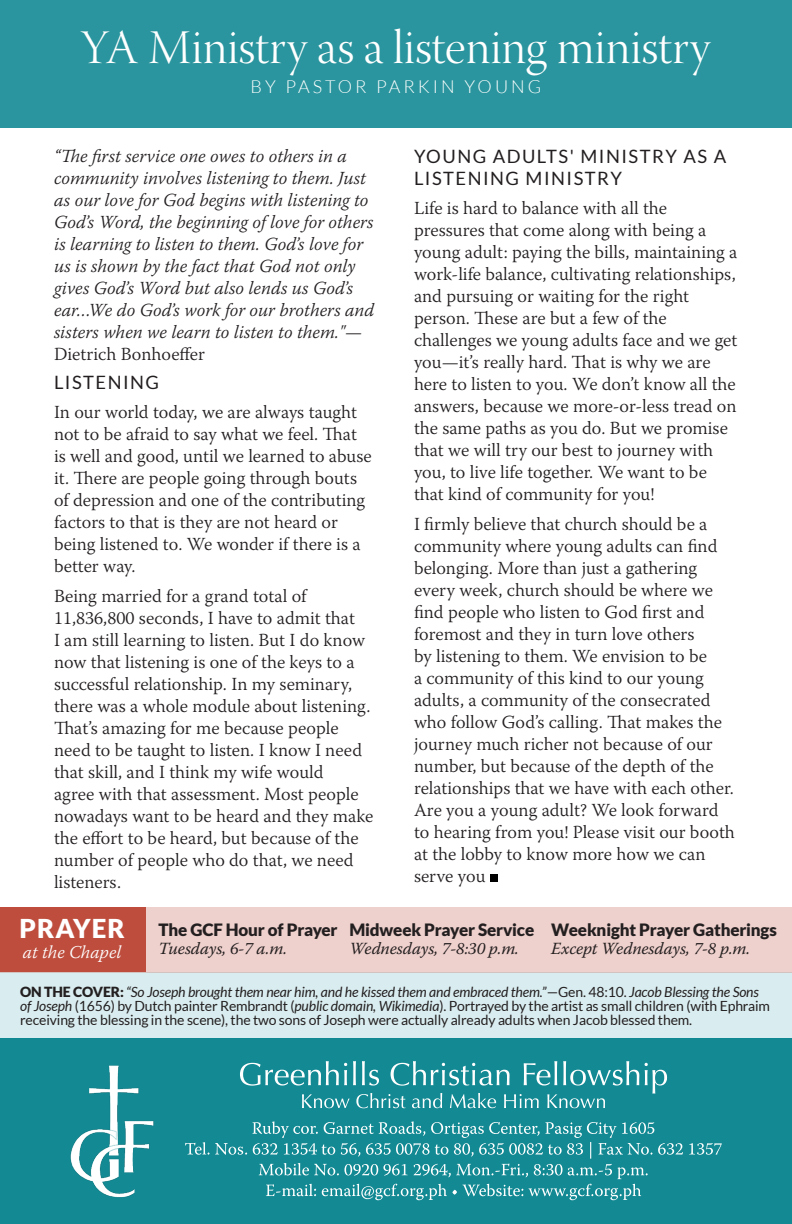
<style>
.page{position:relative;width:792px;height:1224px;background:#fff}
.page>*{position:absolute;margin:0;border:0;box-sizing:border-box;transform-origin:0 0}
.t1{font:48px "Warnock Pro Light Disp";color:#fff}
.t2{font:900 26px "Lato";letter-spacing:.04em;color:#fff}
.t3{font:300 18.4px/22px "Warnock Pro";color:#231f20}
.t4{font:italic 300 18.4px/22px "Warnock Pro";color:#231f20}
.t5{font:18.4px/22px "Lato";letter-spacing:.08em;color:#231f20}
.t6{font:300 18px "Lato";letter-spacing:.17em;color:#fff}
.t7{font:italic 300 18px "Warnock Pro";color:#fff}
.t8{font:900 17px/18px "Lato";letter-spacing:-.01em;color:#231f20}
.t9{font:italic 17px "Warnock Pro";letter-spacing:-.01em;color:#231f20}
.t10{font:14px/14.4px "Lato";letter-spacing:-.01em;color:#231f20}
.s1{font-style:normal}
.s2{font-family:"Warnock Pro";font-weight:400;font-style:italic}
.s3{font-weight:900}
.s4{font-style:italic}
</style>
<div class="page">
<div style="left:0;top:1038px;width:792px;height:186px;background:#128993"></div>
<img style="left:70px;top:1065px;width:84px;height:133px">
<svg style="left:240px;top:1061px;width:427px;height:47px"></svg>
<svg style="left:185px;top:1121px;width:537px;height:79px"></svg>
<div style="left:0;top:972px;width:792px;height:66px;background:#d9ecef"></div>
<div style="left:0;top:907px;width:792px;height:65px;background:#eed0cc"></div>
<div style="left:0;top:907px;width:145px;height:65px;background:#be4d3d"></div>
<div style="left:0;top:0;width:792px;height:127px;background:#2a959e"></div>
<div style="left:490px;top:874px;width:8px;height:8px;background:#000"></div>
<p class="t1" style="left:80px;top:21px;width:632px">YA Ministry as a listening ministry</p>
<p class="t6" style="left:251px;top:77px;width:292px">BY PASTOR PARKIN YOUNG</p>
<p class="t4" style="left:54px;top:145px;width:322px">“The first service one owes to others in a community involves listening to them. Just as our love for God begins with listening to God’s Word, the beginning of love for others is learning to listen to them. God’s love for us is shown by the fact that God not only gives God’s Word but also lends us God’s ear…We do God’s work for our brothers and sisters when we learn to listen to them."<span class="s1">— Dietrich Bonhoeffer</span></p>
<p class="t5" style="left:54px;top:371px;width:107px">LISTENING</p>
<p class="t3" style="left:54px;top:401px;width:319px">In our world today, we are always taught not to be afraid to say what we feel. That is well and good, until we learned to abuse it. There are people going through bouts of depression and one of the contributing factors to that is they are not heard or being listened to. We wonder if there is a better way.</p>
<p class="t3" style="left:54px;top:584px;width:321px">Being married for a grand total of 11,836,800 seconds, I have to admit that<br>I am still learning to listen. But I do know now that listening is one of the keys to a successful relationship. In my seminary, there was a whole module about listening.<br>That’s amazing for me because people need to be taught to listen. I know I need that skill, and I think my wife would<br>agree with that assessment. Most people nowadays want to be heard and they make the effort to be heard, but because of the number of people who do that, we need listeners.</p>
<p class="t5" style="left:414px;top:145px;width:314px">YOUNG ADULTS' MINISTRY AS A<br>LISTENING MINISTRY</p>
<p class="t3" style="left:414px;top:197px;width:325px">Life is hard to balance with all the pressures that come along with being a young adult: paying the bills, maintaining a work-life balance, cultivating relationships, and pursuing or waiting for the right person. These are but a few of the challenges we young adults face and we get you—it’s really hard. That is why we are here to listen to you. We don’t know all the answers, because we more-or-less tread on the same paths as you do. But we promise that we will try our best to journey with you, to live life together. We want to be that kind of community for you!</p>
<p class="t3" style="left:414px;top:512px;width:322px">I firmly believe that church should be a community where young adults can find belonging. More than just a gathering every week, church should be where we find people who listen to God first and foremost and they in turn love others<br>by listening to them. We envision to be<br>a community of this kind to our young adults, a community of the consecrated who follow God’s calling. That makes the journey much richer not because of our number, but because of the depth of the relationships that we have with each other.<br>Are you a young adult? We look forward to hearing from you! Please visit our booth at the lobby to know more how we can serve you</p>
<p class="t2" style="left:20px;top:914px;width:107px">PRAYER</p>
<p class="t7" style="left:23px;top:942px;width:100px">at the Chapel</p>
<p class="t8" style="left:159px;top:920px;width:181px">The GCF Hour of Prayer</p>
<p class="t9" style="left:159px;top:938px;width:130px">Tuesdays, 6-7 a.m.</p>
<p class="t8" style="left:349px;top:920px;width:186px">Midweek Prayer Service</p>
<p class="t9" style="left:349px;top:938px;width:171px">Wednesdays, 7-8:30 p.m.</p>
<p class="t8" style="left:551px;top:920px;width:227px">Weeknight Prayer Gatherings<br><span class="s2">Except Wednesdays, 7-8 p.m.</span></p>
<p class="t10" style="left:20px;top:984px;width:751px"><span class="s3">ON THE COVER:</span> <span class="s4">“So Joseph brought them near him, and he kissed them and embraced them.”</span>—Gen. 48:10. <span class="s4">Jacob Blessing the Sons of Joseph</span> (1656) by Dutch painter Rembrandt (<span class="s4">public domain, Wikimedia</span>). Portrayed by the artist as small children (with Ephraim receiving the blessing in the scene), the two sons of Joseph were actually already adults when Jacob blessed them.</p>
</div>
